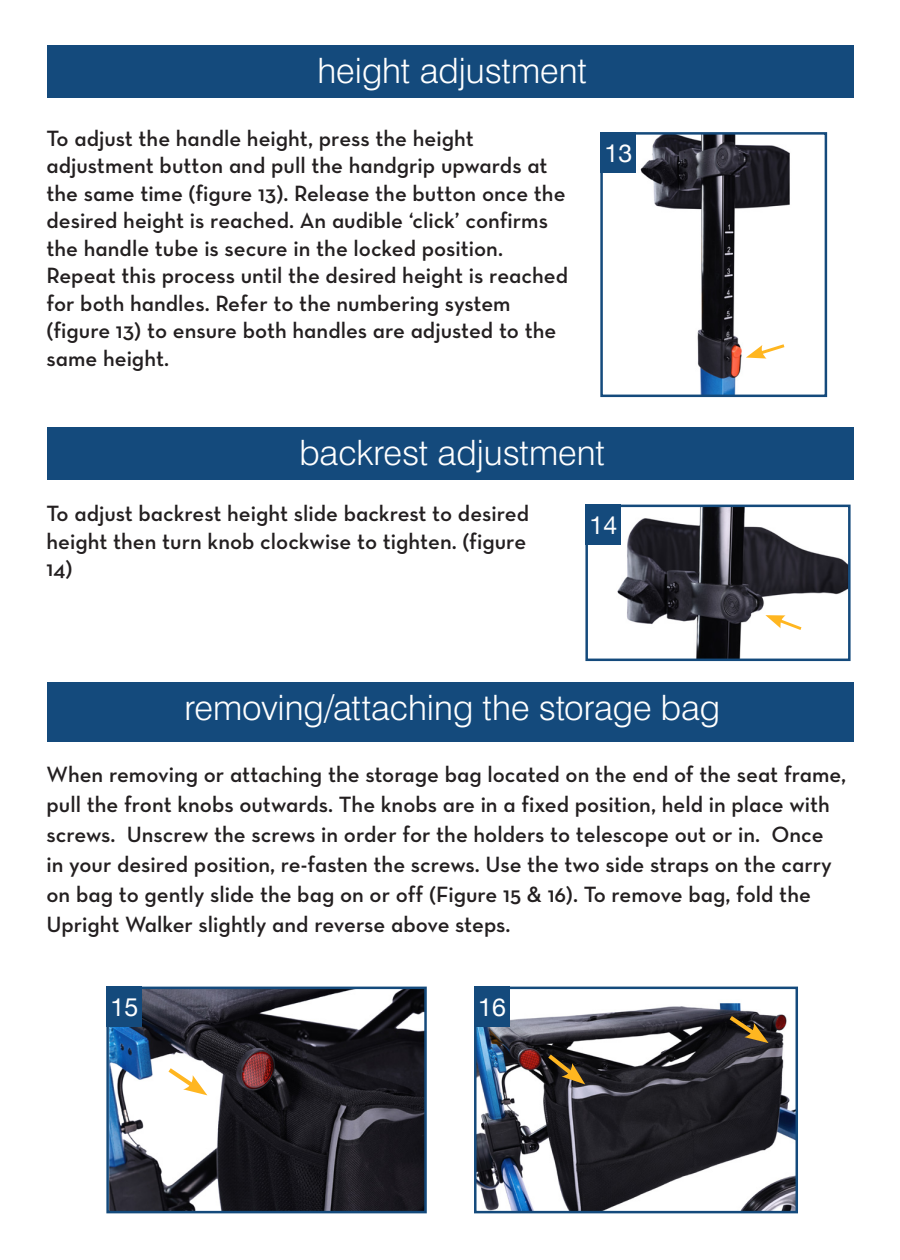
<style>
.page{position:relative;width:900px;height:1260px;background:#fff}
.page>*{position:absolute;margin:0;border:0;box-sizing:border-box;transform-origin:0 0}
.t1{font:300 35px "Swiss 721 BT";color:#fff}
.t2{font:25px "Helvetica Neue";color:#fff}
.t3{font:22.5px/27.5px "Neutraface Text Demi Alt";color:#231f20}
</style>
<div class="page">
<img style="left:603px;top:135px;width:187px;height:259px">
<div style="left:600px;top:132px;width:227px;height:265px;border:2px solid #144a7c"></div>
<img style="left:617px;top:508px;width:231px;height:150px">
<div style="left:585px;top:505px;width:266px;height:156px;border:2px solid #144a7c"></div>
<div style="left:600px;top:132px;width:36px;height:40px;background:#144a7c"></div>
<div style="left:585px;top:505px;width:36px;height:40px;background:#144a7c"></div>
<div style="left:47px;top:45px;width:806px;height:52px;background:#144a7c"></div>
<div style="left:47px;top:428px;width:806px;height:52px;background:#144a7c"></div>
<div style="left:47px;top:682px;width:806px;height:59px;background:#144a7c"></div>
<svg style="left:746px;top:342px;width:42px;height:17px"></svg>
<svg style="left:765px;top:615px;width:40px;height:17px"></svg>
<img style="left:109px;top:990px;width:315px;height:220px">
<div style="left:106px;top:987px;width:321px;height:226px;border:2px solid #144a7c"></div>
<img style="left:477px;top:1003px;width:318px;height:207px">
<div style="left:474px;top:987px;width:324px;height:226px;border:2px solid #144a7c"></div>
<svg style="left:164px;top:1064px;width:43px;height:31px"></svg>
<svg style="left:544px;top:1050px;width:41px;height:34px"></svg>
<svg style="left:725px;top:1012px;width:44px;height:31px"></svg>
<div style="left:106px;top:987px;width:36px;height:40px;background:#144a7c"></div>
<div style="left:474px;top:987px;width:36px;height:40px;background:#144a7c"></div>
<p class="t1" style="left:317px;top:49px;width:271px">height adjustment</p>
<p class="t3" style="left:47px;top:124px;width:523px">To adjust the handle height, press the height adjustment button and pull the handgrip upwards at the same time (figure 13). Release the button once the desired height is reached. An audible ‘click’ confirms the handle tube is secure in the locked position.<br>Repeat this process until the desired height is reached for both handles. Refer to the numbering system (figure 13) to ensure both handles are adjusted to the same height.</p>
<p class="t2" style="left:604px;top:135px;width:29px">13</p>
<p class="t1" style="left:299px;top:432px;width:307px">backrest adjustment</p>
<p class="t3" style="left:47px;top:500px;width:484px">To adjust backrest height slide backrest to desired height then turn knob clockwise to tighten. (figure<br>14)</p>
<p class="t2" style="left:590px;top:507px;width:29px">14</p>
<p class="t1" style="left:184px;top:686px;width:537px">removing/attaching the storage bag</p>
<p class="t3" style="left:47px;top:759px;width:801px;line-height:30px">When removing or attaching the storage bag located on the end of the seat frame, pull the front knobs outwards. The knobs are in a fixed position, held in place with screws. Unscrew the screws in order for the holders to telescope out or in. Once in your desired position, re-fasten the screws. Use the two side straps on the carry on bag to gently slide the bag on or off (Figure 15 &amp; 16). To remove bag, fold the Upright Walker slightly and reverse above steps.</p>
<p class="t2" style="left:110px;top:989px;width:29px">15</p>
<p class="t2" style="left:478px;top:989px;width:29px">16</p>
</div>
